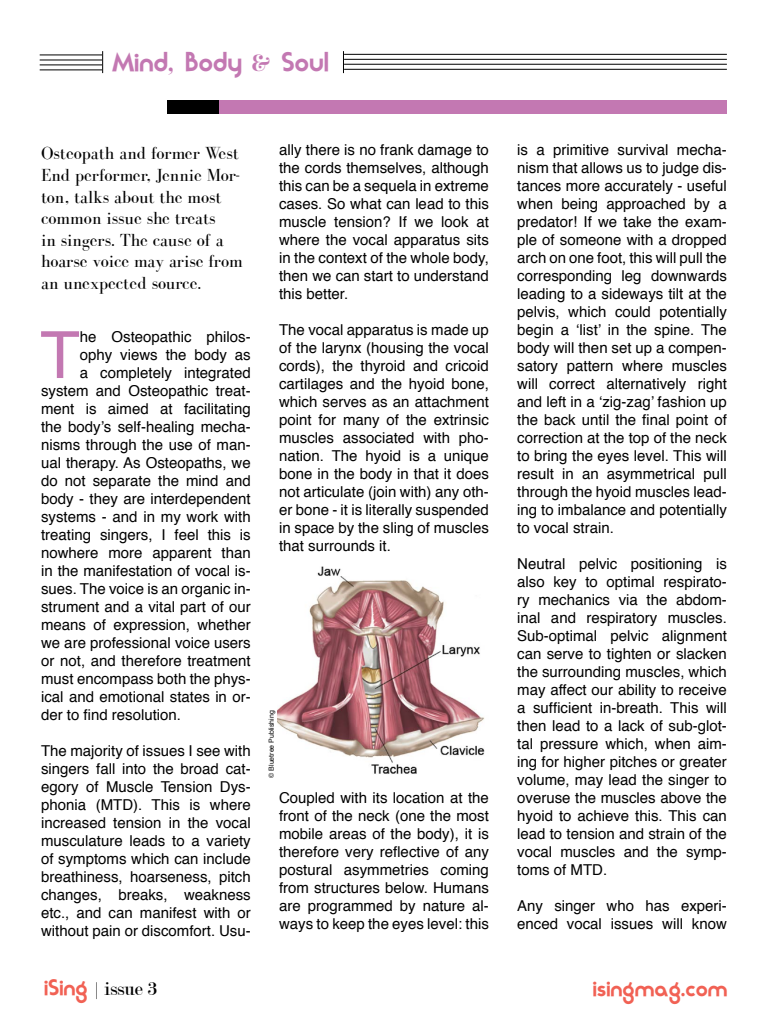
<style>
.page{position:relative;width:768px;height:1024px;background:#fff}
.page>*{position:absolute;margin:0;border:0;box-sizing:border-box;transform-origin:0 0}
.t1{font:65.2px "Helvetica";color:#c378b2}
.t2{font:24px "Moderna";color:#c378b2}
.t3{font:20px "Modern";color:#000}
.t4{font:20px "Moderna";color:#f16154}
.t5{font:18px/21.6px "Bodoni FLF";color:#000}
.t6{font:15px/18px "Helvetica";color:#000;text-align:justify}
.t7{font:7px "Helvetica";color:#000}
.s1{font-family:"Bodoni FLF";font-weight:700}
.s2{font-family:"Moderna";color:#f16154}
</style>
<div class="page">
<svg style="left:102px;top:51px;width:1px;height:22px"></svg>
<hr style="left:40px;top:54px;width:62px;height:1px;background:#000">
<hr style="left:40px;top:59px;width:62px;height:1px;background:#000">
<hr style="left:40px;top:64px;width:62px;height:1px;background:#000">
<hr style="left:40px;top:69px;width:62px;height:1px;background:#000">
<svg style="left:343px;top:51px;width:1px;height:22px"></svg>
<hr style="left:344px;top:69px;width:383px;height:1px;background:#000">
<hr style="left:344px;top:64px;width:383px;height:1px;background:#000">
<hr style="left:344px;top:59px;width:383px;height:1px;background:#000">
<hr style="left:344px;top:54px;width:383px;height:1px;background:#000">
<img style="left:277px;top:567px;width:208px;height:207px">
<div style="left:218px;top:100px;width:508px;height:14px;background:#c378b2"></div>
<div style="left:168px;top:100px;width:51px;height:14px;background:#000"></div>
<h2 class="t2" style="left:111px;top:47px;width:218px">Mind<span class="s1">,</span> Body <span class="s1">&amp;</span> Soul</h2>
<p class="t5" style="left:41px;top:143px;width:203px">Osteopath and former West<br>End performer, Jennie Mor&shy;ton, talks about the most common issue she treats<br>in singers. The cause of a hoarse voice may arise from an unexpected source.</p>
<h1 class="t1" style="left:40px;top:305px;width:41px">T</h1>
<p class="t6" style="left:80px;top:328px;width:172px">he Osteopathic philos-</p>
<p class="t6" style="left:80px;top:346px;width:172px">ophy views the body as</p>
<p class="t6" style="left:80px;top:364px;width:172px">a completely integrated</p>
<p class="t6" style="left:41px;top:382px;width:211px">system and Osteopathic treat-</p>
<p class="t6" style="left:41px;top:400px;width:211px">ment is aimed at facilitating</p>
<p class="t6" style="left:41px;top:418px;width:211px">the body’s self-healing mecha-</p>
<p class="t6" style="left:41px;top:436px;width:211px">nisms through the use of man-</p>
<p class="t6" style="left:41px;top:454px;width:211px">ual therapy. As Osteopaths, we</p>
<p class="t6" style="left:41px;top:472px;width:211px">do not separate the mind and</p>
<p class="t6" style="left:41px;top:490px;width:211px">body - they are interdependent</p>
<p class="t6" style="left:41px;top:508px;width:211px">systems - and in my work with</p>
<p class="t6" style="left:41px;top:526px;width:211px">treating singers, I feel this is</p>
<p class="t6" style="left:41px;top:544px;width:211px">nowhere more apparent than</p>
<p class="t6" style="left:41px;top:562px;width:211px">in the manifestation of vocal is-</p>
<p class="t6" style="left:41px;top:580px;width:211px">sues. The voice is an organic in-</p>
<p class="t6" style="left:41px;top:598px;width:211px">strument and a vital part of our</p>
<p class="t6" style="left:41px;top:616px;width:211px">means of expression, whether</p>
<p class="t6" style="left:41px;top:634px;width:211px">we are professional voice users</p>
<p class="t6" style="left:41px;top:652px;width:211px">or not, and therefore treatment</p>
<p class="t6" style="left:41px;top:670px;width:211px">must encompass both the phys-</p>
<p class="t6" style="left:41px;top:688px;width:211px">ical and emotional states in or-</p>
<p class="t6" style="left:41px;top:706px;width:142px">der to find resolution.</p>
<p class="t6" style="left:41px;top:742px;width:211px">The majority of issues I see with singers fall into the broad cat&shy;egory of Muscle Tension Dys&shy;phonia (MTD). This is where increased tension in the vocal musculature leads to a variety of symptoms which can include breathiness, hoarseness, pitch changes, breaks, weakness etc., and can manifest with or without pain or discomfort. Usu-</p>
<p class="t6" style="left:279px;top:141px;width:211px">ally there is no frank damage to the cords themselves, although this can be a sequela in extreme cases. So what can lead to this muscle tension? If we look at where the vocal apparatus sits in the context of the whole body, then we can start to understand this better.</p>
<p class="t6" style="left:279px;top:321px;width:211px">The vocal apparatus is made up of the larynx (housing the vocal cords), the thyroid and cricoid cartilages and the hyoid bone, which serves as an attachment point for many of the extrinsic muscles associated with pho&shy;nation. The hyoid is a unique bone in the body in that it does not articulate (join with) any oth&shy;er bone - it is literally suspended in space by the sling of muscles that surrounds it.</p>
<p class="t7" style="left:266px;top:778px;width:69px;rotate:-90deg">© Bluetree Publishing</p>
<p class="t6" style="left:279px;top:789px;width:211px">Coupled with its location at the front of the neck (one the most mobile areas of the body), it is therefore very reflective of any postural asymmetries coming from structures below. Humans are programmed by nature al&shy;ways to keep the eyes level: this</p>
<p class="t6" style="left:517px;top:141px;width:211px">is a primitive survival mecha&shy;nism that allows us to judge dis&shy;tances more accurately - useful when being approached by a predator! If we take the exam&shy;ple of someone with a dropped arch on one foot, this will pull the corresponding leg downwards leading to a sideways tilt at the pelvis, which could potentially begin a ‘list’ in the spine. The body will then set up a compen&shy;satory pattern where muscles will correct alternatively right and left in a ‘zig-zag’ fashion up the back until the final point of correction at the top of the neck to bring the eyes level. This will result in an asymmetrical pull through the hyoid muscles lead&shy;ing to imbalance and potentially to vocal strain.</p>
<p class="t6" style="left:517px;top:555px;width:211px">Neutral pelvic positioning is also key to optimal respirato&shy;ry mechanics via the abdom&shy;inal and respiratory muscles.<br>Sub-optimal pelvic alignment can serve to tighten or slacken the surrounding muscles, which may affect our ability to receive a sufficient in-breath. This will then lead to a lack of sub-glot&shy;tal pressure which, when aim&shy;ing for higher pitches or greater volume, may lead the singer to overuse the muscles above the hyoid to achieve this. This can lead to tension and strain of the vocal muscles and the symp&shy;toms of MTD.</p>
<p class="t6" style="left:517px;top:897px;width:211px">Any singer who has experi&shy;enced vocal issues will know</p>
<h3 class="t3" style="left:43px;top:979px;width:115px"><span class="s2">iSing</span> | issue 3</h3>
<h3 class="t3" style="left:40px;top:980px;width:115px"><span class="s2">iSing</span> | issue 2</h3>
<h3 class="t4" style="left:592px;top:975px;width:136px">isingmag.com</h3>
</div>
